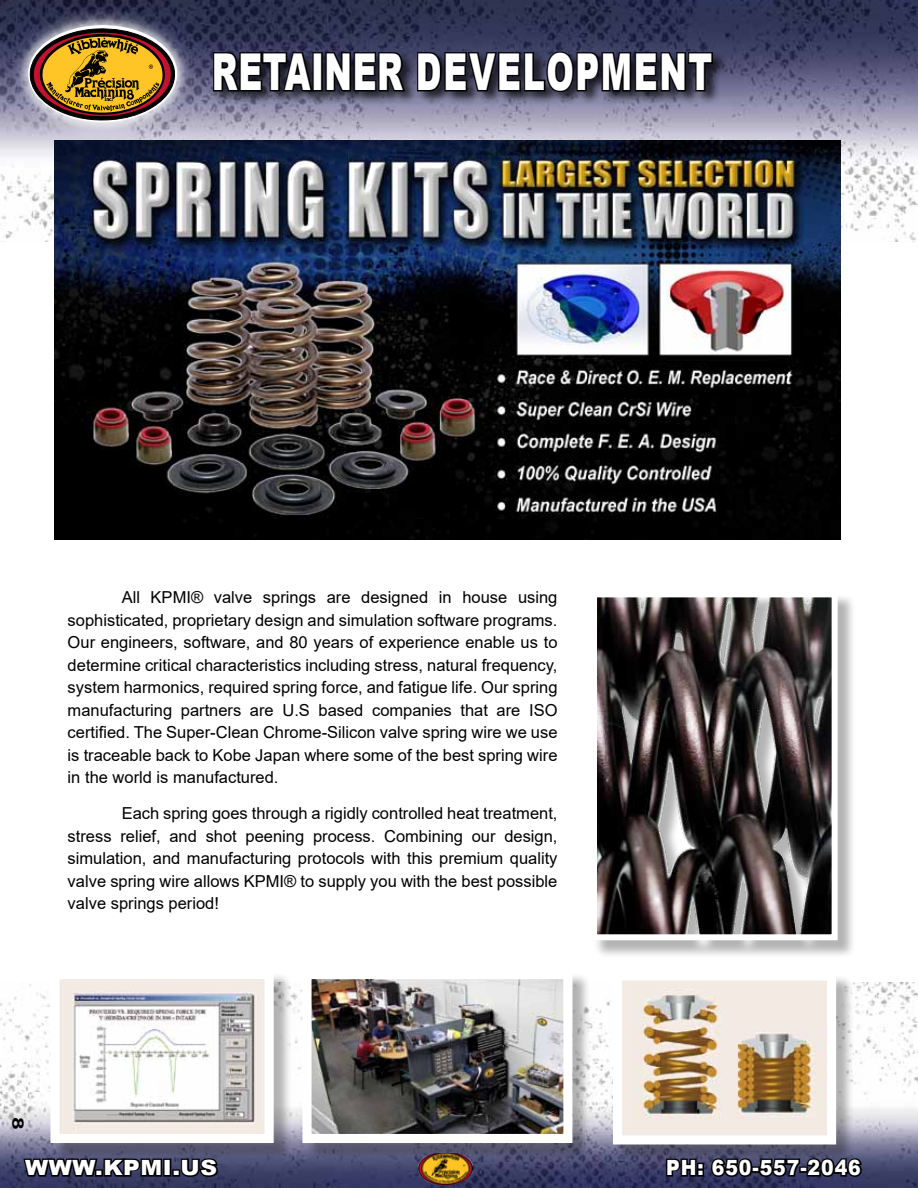
<style>
.page{position:relative;width:918px;height:1188px;background:#fff}
.page>*{position:absolute;margin:0;border:0;box-sizing:border-box;transform-origin:0 0}
.t1{font:900 50.85px "Arial";letter-spacing:.02em;color:#fff;scale:.65 1}
.t2{font:900 21px "Arial";letter-spacing:.05em;color:#fff;scale:.9 1}
.t3{font:900 21px "Arial";letter-spacing:.025em;color:#fff;scale:1.1 1}
.t4{font:16.5px/22.5px "Arial";color:#000;text-align:justify}
.t5{font:700 15.75px "Arial";color:#000;scale:1.47 1}
</style>
<div class="page">
<img style="left:0;top:983px;width:918px;height:205px">
<img style="left:417px;top:1162px;width:57px;height:25px">
<img style="left:0;top:0;width:918px;height:242px">
<svg style="left:664px;top:1163px;width:34px;height:15px"></svg>
<div style="left:697px;top:1163px;width:7px;height:7px;border:3px solid #000"></div>
<div style="left:697px;top:1169px;width:7px;height:8px;border:3px solid #000"></div>
<svg style="left:709px;top:1155px;width:155px;height:24px;background:#141524"></svg>
<svg style="left:21px;top:1142px;width:143px;height:39px;background:#282a3f"></svg>
<div style="left:163px;top:1159px;width:8px;height:18px;border:3px solid #000"></div>
<div style="left:172px;top:1169px;width:8px;height:8px;border:3px solid #000"></div>
<svg style="left:179px;top:1162px;width:41px;height:17px"></svg>
<div style="left:9px;top:6px;width:187px;height:135px;background:#fff;opacity:.97"></div>
<svg style="left:20px;top:18px;width:165px;height:113px;background:#87889d"></svg>
<svg style="left:29px;top:28px;width:147px;height:93px;background:#9b763e"></svg>
<div style="left:212px;top:50px;width:517px;height:56px;background:#000;opacity:.73"></div>
<svg style="left:212px;top:48px;width:102px;height:45px;background:#1c1b29"></svg>
<div style="left:313px;top:52px;width:10px;height:39px;border:3px solid #000"></div>
<svg style="left:324px;top:50px;width:83px;height:43px;background:#191924"></svg>
<svg style="left:416px;top:27px;width:298px;height:67px;background:#26273c"></svg>
<div style="left:615px;top:974px;width:240px;height:189px;background:#000;opacity:.3"></div>
<img style="left:623px;top:981px;width:203px;height:153px">
<div style="left:613px;top:971px;width:223px;height:173px;border:9px solid #fff"></div>
<img style="left:54px;top:140px;width:786px;height:400px">
<div style="left:305px;top:972px;width:286px;height:190px;background:#000;opacity:.3"></div>
<img style="left:312px;top:980px;width:250px;height:153px">
<div style="left:302px;top:970px;width:270px;height:173px;border:9px solid #fff"></div>
<div style="left:53px;top:972px;width:240px;height:190px;background:#000;opacity:.3"></div>
<img style="left:61px;top:980px;width:203px;height:153px">
<div style="left:51px;top:970px;width:223px;height:173px;border:9px solid #fff"></div>
<div style="left:593px;top:594px;width:263px;height:365px;background:#000;opacity:.3"></div>
<img style="left:598px;top:598px;width:233px;height:335px">
<div style="left:591px;top:591px;width:247px;height:349px;border:6px solid #fff"></div>
<h1 class="t1" style="left:212px;top:35px;width:356px">RETAINER DEVELOPME</h1>
<h1 class="t1" style="left:660px;top:35px;width:69px">NT</h1>
<p class="t4" style="left:68px;top:586px;width:491px;text-indent:54px">All KPMI® valve springs are designed in house using sophisticated, proprietary design and simulation software programs.<br>Our engineers, software, and 80 years of experience enable us to determine critical characteristics including stress, natural frequency, system harmonics, required spring force, and fatigue life. Our spring manufacturing partners are U.S based companies that are ISO certified. The Super-Clean Chrome-Silicon valve spring wire we use is traceable back to Kobe Japan where some of the best spring wire in the world is manufactured.</p>
<p class="t4" style="left:68px;top:802px;width:491px;text-indent:54px">Each spring goes through a rigidly controlled heat treatment, stress relief, and shot peening process. Combining our design, simulation, and manufacturing protocols with this premium quality valve spring wire allows KPMI® to supply you with the best possible valve springs period!</p>
<p class="t5" style="left:29px;top:1117px;width:10px;rotate:90deg">8</p>
<p class="t3" style="left:25px;top:1152px;width:176px">WWW.KPMI.US</p>
<p class="t2" style="left:666px;top:1152px;width:218px">PH: 650-557-2046</p>
</div>
